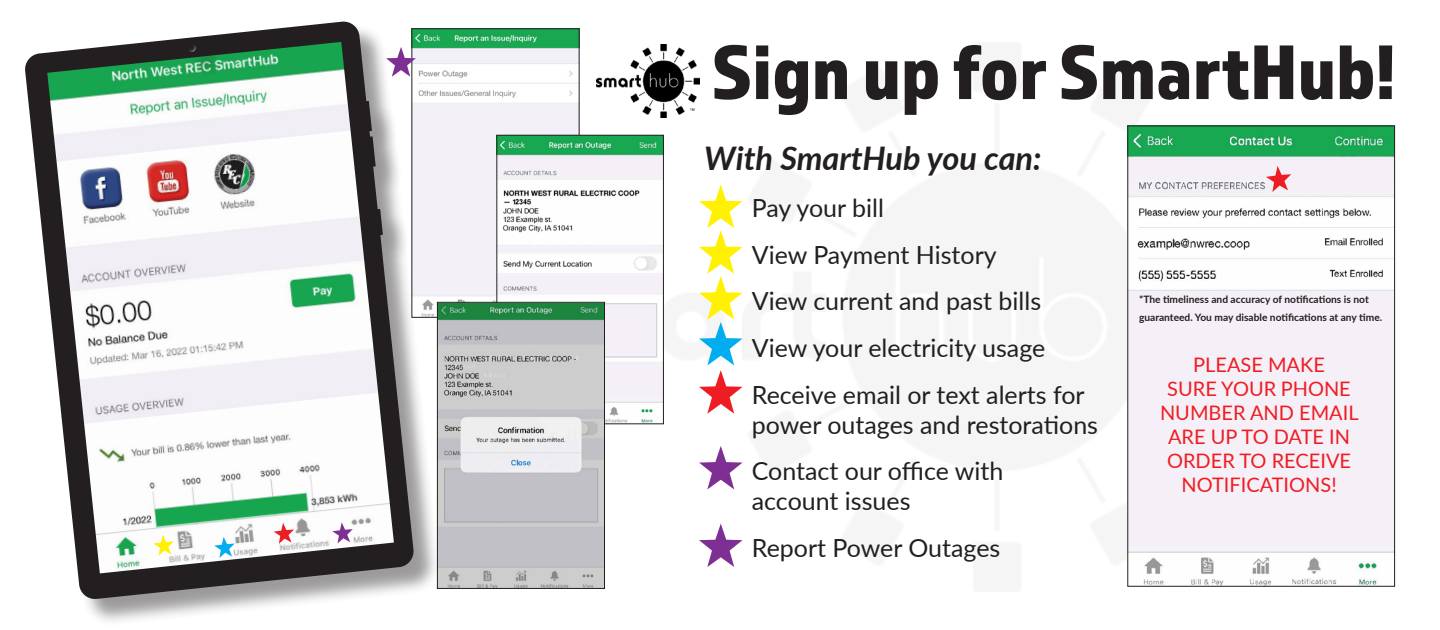
<style>
.page{position:relative;width:1440px;height:630px;background:#fff}
.page>*{position:absolute;margin:0;border:0;box-sizing:border-box;transform-origin:0 0}
.t1{font:80.25px "Almaq Refined";color:#231f20}
.t2{font:italic 700 32.5px "Lato";color:#231f20}
.t3{font:25px/30px "Lato";color:#231f20}
.t4{font:20px/24px "Lato";color:#ee1d23;text-align:center}
.t5{font:700 10.25px/17.5px "Lato";color:#231f20}
</style>
<div class="page">
<img style="left:1129px;top:128px;width:264px;height:457px">
<div style="left:1127px;top:126px;width:268px;height:461px;border:1px solid #231f20"></div>
<div style="left:27px;top:24px;width:414px;height:602px;background:#231f20;opacity:.45"></div>
<svg style="left:25px;top:21px;width:389px;height:579px"></svg>
<img style="left:47px;top:42px;width:347px;height:531px">
<div style="left:378px;top:212px;width:32px;height:50px;background:#231f20;opacity:.45"></div>
<svg style="left:375px;top:209px;width:8px;height:26px"></svg>
<div style="left:367px;top:104px;width:32px;height:54px;background:#231f20;opacity:.45"></div>
<div style="left:371px;top:139px;width:32px;height:54px;background:#231f20;opacity:.45"></div>
<svg style="left:364px;top:101px;width:12px;height:66px"></svg>
<div style="left:190px;top:46px;width:33px;height:33px;background:#231f20;opacity:.45"></div>
<svg style="left:187px;top:43px;width:9px;height:9px"></svg>
<img style="left:597px;top:45px;width:103px;height:72px">
<svg style="left:699px;top:185px;width:44px;height:229px"></svg>
<svg style="left:699px;top:446px;width:44px;height:43px"></svg>
<svg style="left:699px;top:524px;width:44px;height:43px"></svg>
<img style="left:414px;top:30px;width:163px;height:286px">
<div style="left:412px;top:28px;width:167px;height:290px;border:1px solid #231f20"></div>
<img style="left:499px;top:137px;width:163px;height:285px">
<div style="left:497px;top:135px;width:167px;height:289px;border:1px solid #231f20"></div>
<img style="left:439px;top:304px;width:164px;height:283px">
<div style="left:437px;top:302px;width:168px;height:287px;border:1px solid #231f20"></div>
<svg style="left:153px;top:535px;width:21px;height:21px"></svg>
<svg style="left:274px;top:523px;width:20px;height:21px"></svg>
<svg style="left:1266px;top:166px;width:25px;height:26px"></svg>
<svg style="left:332px;top:522px;width:21px;height:22px"></svg>
<svg style="left:386px;top:47px;width:30px;height:30px"></svg>
<svg style="left:214px;top:537px;width:21px;height:21px"></svg>
<p class="t1" style="left:712px;top:24px;width:685px">Sign up for SmartHub!</p>
<p class="t2" style="left:704px;top:135px;width:339px">With SmartHub you can:</p>
<p class="t3" style="left:752px;top:192px;width:134px">Pay your bill</p>
<p class="t3" style="left:752px;top:239px;width:246px">View Payment History</p>
<p class="t3" style="left:752px;top:285px;width:291px">View current and past bills</p>
<p class="t3" style="left:752px;top:332px;width:295px">View your electricity usage</p>
<p class="t3" style="left:752px;top:379px;width:348px">Receive email or text alerts for power outages and restorations</p>
<p class="t3" style="left:752px;top:455px;width:253px">Contact our office with account issues</p>
<p class="t3" style="left:752px;top:532px;width:250px">Report Power Outages</p>
<p class="t5" style="left:1139px;top:290px;width:245px">*The timeliness and accuracy of notifications is not guaranteed. You may disable notifications at any time.</p>
<p class="t4" style="left:1160px;top:351px;width:200px">PLEASE MAKE<br>SURE YOUR PHONE<br>NUMBER AND EMAIL<br>ARE UP TO DATE IN<br>ORDER TO RECEIVE<br>NOTIFICATIONS!</p>
</div>
